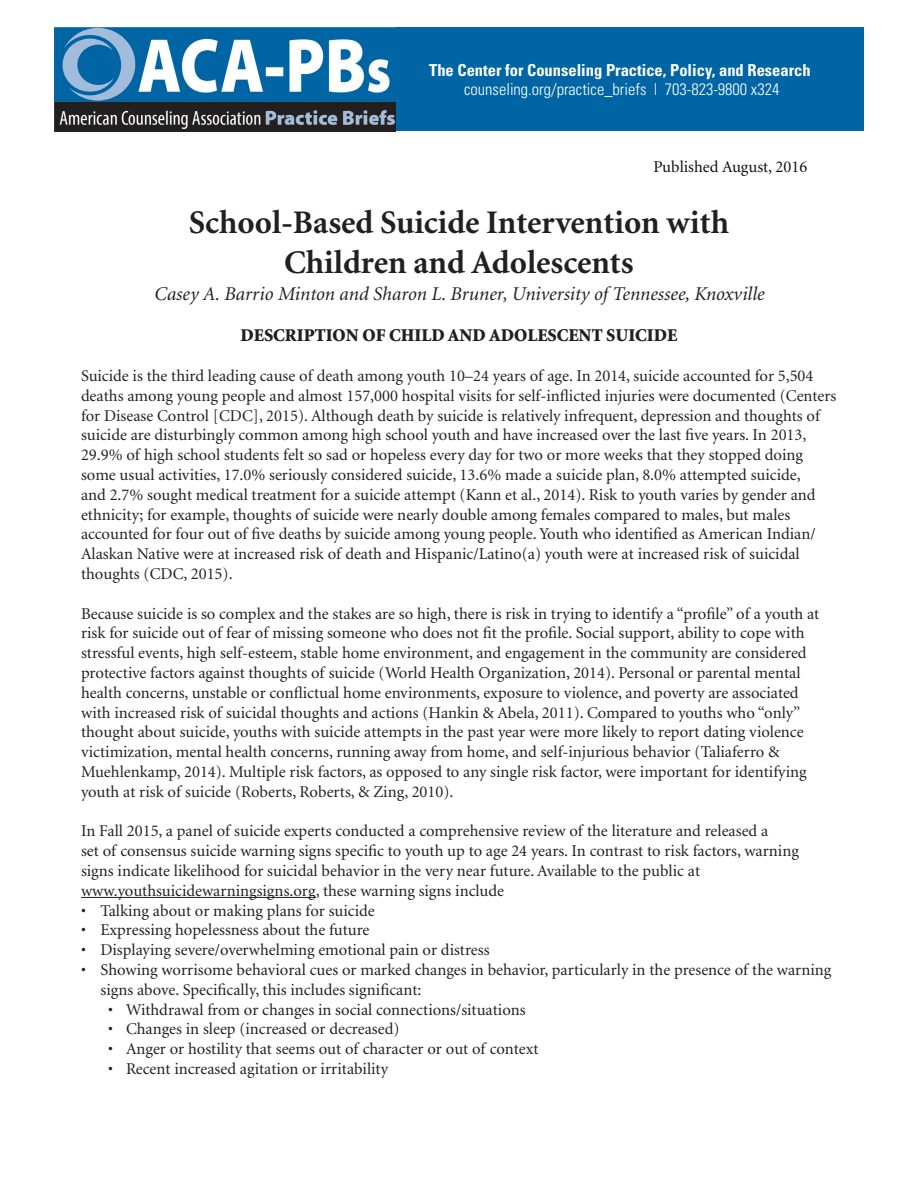
<style>
.page{position:relative;width:918px;height:1188px;background:#fff}
.page>*{position:absolute;margin:0;border:0;box-sizing:border-box;transform-origin:0 0}
.t1{font:700 33px/39.6px "Minion";color:#231f20;text-align:center}
.t2{font:italic 19.5px "Minion";color:#231f20}
.t3{font:900 18px "Minion";color:#231f20}
.t4{font:16.5px/19.8px "Minion";color:#231f20}
.t5{font:700 condensed 16.5px "Univers";color:#fff}
.t6{font:300 condensed 16.5px "Univers";color:#fff}
.t7{font:16.5px "Minion";color:#0e0f0d}
</style>
<div class="page">
<div style="left:370px;top:28px;width:494px;height:103px;background:#0065a4"></div>
<img style="left:55px;top:28px;width:340px;height:103px">
<hr style="left:81px;top:897px;width:235px;height:1px;background:#231f20">
<p class="t5" style="left:429px;top:60px;width:383px">The Center for Counseling Practice, Policy, and Research</p>
<p class="t6" style="left:464px;top:80px;width:317px">counseling.org/practice_briefs | 703-823-9800 x324</p>
<p class="t7" style="left:653px;top:159px;width:155px">Published August, 2016</p>
<h1 class="t1" style="left:189px;top:204px;width:542px">School-Based Suicide Intervention with<br>Children and Adolescents</h1>
<p class="t2" style="left:154px;top:284px;width:612px">Casey A. Barrio Minton and Sharon L. Bruner, University of Tennessee, Knoxville</p>
<p class="t3" style="left:241px;top:327px;width:438px">DESCRIPTION OF CHILD AND ADOLESCENT SUICIDE</p>
<p class="t4" style="left:81px;top:366px;width:757px">Suicide is the third leading cause of death among youth 10–24 years of age. In 2014, suicide accounted for 5,504 deaths among young people and almost 157,000 hospital visits for self-inflicted injuries were documented (Centers for Disease Control [CDC], 2015). Although death by suicide is relatively infrequent, depression and thoughts of suicide are disturbingly common among high school youth and have increased over the last five years. In 2013, 29.9% of high school students felt so sad or hopeless every day for two or more weeks that they stopped doing some usual activities, 17.0% seriously considered suicide, 13.6% made a suicide plan, 8.0% attempted suicide,<br>and 2.7% sought medical treatment for a suicide attempt (Kann et al., 2014). Risk to youth varies by gender and ethnicity; for example, thoughts of suicide were nearly double among females compared to males, but males accounted for four out of five deaths by suicide among young people. Youth who identified as American Indian/ Alaskan Native were at increased risk of death and Hispanic/Latino(a) youth were at increased risk of suicidal thoughts (CDC, 2015).</p>
<p class="t4" style="left:81px;top:604px;width:740px">Because suicide is so complex and the stakes are so high, there is risk in trying to identify a “profile” of a youth at risk for suicide out of fear of missing someone who does not fit the profile. Social support, ability to cope with stressful events, high self-esteem, stable home environment, and engagement in the community are considered protective factors against thoughts of suicide (World Health Organization, 2014). Personal or parental mental health concerns, unstable or conflictual home environments, exposure to violence, and poverty are associated with increased risk of suicidal thoughts and actions (Hankin &amp; Abela, 2011). Compared to youths who “only” thought about suicide, youths with suicide attempts in the past year were more likely to report dating violence victimization, mental health concerns, running away from home, and self-injurious behavior (Taliaferro &amp; Muehlenkamp, 2014). Multiple risk factors, as opposed to any single risk factor, were important for identifying youth at risk of suicide (Roberts, Roberts, &amp; Zing, 2010).</p>
<p class="t4" style="left:81px;top:822px;width:719px">In Fall 2015, a panel of suicide experts conducted a comprehensive review of the literature and released a<br>set of consensus suicide warning signs specific to youth up to age 24 years. In contrast to risk factors, warning signs indicate likelihood for suicidal behavior in the very near future. Available to the public at www.youthsuicidewarningsigns.org, these warning signs include</p>
<p class="t4" style="left:81px;top:901px;width:295px">• Talking about or making plans for suicide</p>
<p class="t4" style="left:81px;top:921px;width:290px">• Expressing hopelessness about the future</p>
<p class="t4" style="left:81px;top:941px;width:410px">• Displaying severe/overwhelming emotional pain or distress</p>
<p class="t4" style="left:101px;top:960px;width:732px;text-indent:-20px">• Showing worrisome behavioral cues or marked changes in behavior, particularly in the presence of the warning signs above. Specifically, this includes significant:</p>
<p class="t4" style="left:108px;top:1000px;width:419px">• Withdrawal from or changes in social connections/situations</p>
<p class="t4" style="left:108px;top:1020px;width:293px">• Changes in sleep (increased or decreased)</p>
<p class="t4" style="left:108px;top:1040px;width:432px">• Anger or hostility that seems out of character or out of context</p>
<p class="t4" style="left:108px;top:1059px;width:282px">• Recent increased agitation or irritability</p>
</div>
